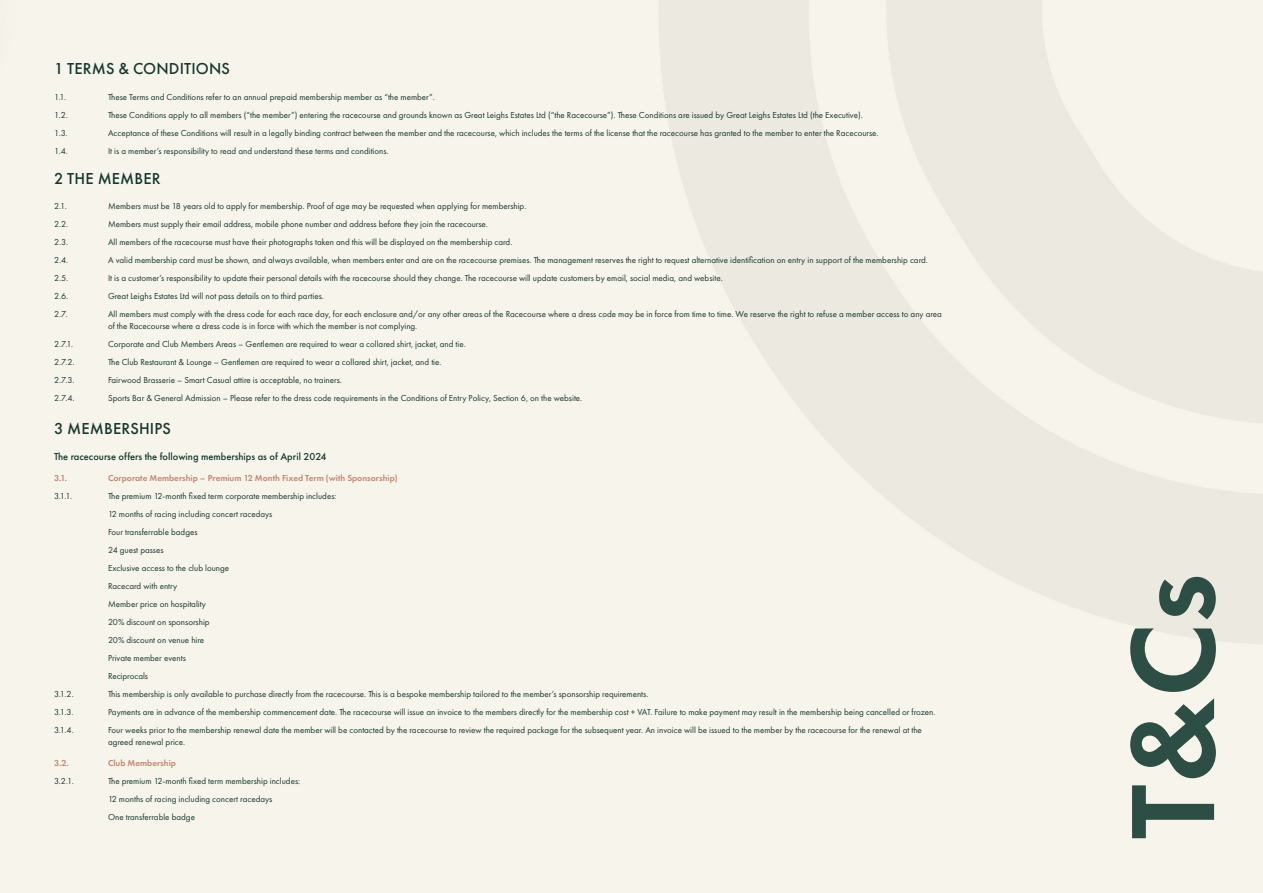
<style>
.page{position:relative;width:1263px;height:893px;background:#fff}
.page>*{position:absolute;margin:0;border:0;box-sizing:border-box;transform-origin:0 0}
.t1{font:600 123px "Futura PT";color:#2c4e44}
.t2{font:500 16.5px "Futura PT";letter-spacing:.01em;color:#173930}
.t3{font:500 10.5px "Futura PT";color:#173930}
.t4{font:9px/12px "Futura PT";color:#173930}
.t5{font:600 9px "Futura PT";color:#c48971}
</style>
<div class="page">
<p class="t2" style="left:54px;top:59px;width:178px">1 TERMS &amp; CONDITIONS</p>
<p class="t4" style="left:54px;top:90px;width:14px">1.1.</p>
<p class="t4" style="left:108px;top:90px;width:328px">These Terms and Conditions refer to an annual prepaid membership member as “the member”.</p>
<p class="t4" style="left:54px;top:108px;width:15px">1.2.</p>
<p class="t4" style="left:108px;top:108px;width:756px">These Conditions apply to all members (“the member”) entering the racecourse and grounds known as Great Leighs Estates Ltd (“the Racecourse”). These Conditions are issued by Great Leighs Estates Ltd (the Executive).</p>
<p class="t4" style="left:54px;top:126px;width:15px">1.3.</p>
<p class="t4" style="left:108px;top:126px;width:772px">Acceptance of these Conditions will result in a legally binding contract between the member and the racecourse, which includes the terms of the license that the racecourse has granted to the member to enter the Racecourse.</p>
<p class="t4" style="left:54px;top:144px;width:15px">1.4.</p>
<p class="t4" style="left:108px;top:144px;width:282px">It is a member’s responsibility to read and understand these terms and conditions.</p>
<p class="t2" style="left:54px;top:168px;width:108px">2 THE MEMBER</p>
<p class="t4" style="left:54px;top:200px;width:14px">2.1.</p>
<p class="t4" style="left:108px;top:200px;width:420px">Members must be 18 years old to apply for membership. Proof of age may be requested when applying for membership.</p>
<p class="t4" style="left:54px;top:218px;width:16px">2.2.</p>
<p class="t4" style="left:108px;top:218px;width:381px">Members must supply their email address, mobile phone number and address before they join the racecourse.</p>
<p class="t4" style="left:54px;top:236px;width:16px">2.3.</p>
<p class="t4" style="left:108px;top:236px;width:406px">All members of the racecourse must have their photographs taken and this will be displayed on the membership card.</p>
<p class="t4" style="left:54px;top:254px;width:16px">2.4.</p>
<p class="t4" style="left:108px;top:254px;width:821px">A valid membership card must be shown, and always available, when members enter and are on the racecourse premises. The management reserves the right to request alternative identification on entry in support of the membership card.</p>
<p class="t4" style="left:54px;top:272px;width:16px">2.5.</p>
<p class="t4" style="left:108px;top:272px;width:616px">It is a customer’s responsibility to update their personal details with the racecourse should they change. The racecourse will update customers by email, social media, and website.</p>
<p class="t4" style="left:54px;top:290px;width:16px">2.6.</p>
<p class="t4" style="left:108px;top:290px;width:217px">Great Leighs Estates Ltd will not pass details on to third parties.</p>
<p class="t4" style="left:54px;top:308px;width:15px">2.7.</p>
<p class="t4" style="left:108px;top:308px;width:835px">All members must comply with the dress code for each race day, for each enclosure and/or any other areas of the Racecourse where a dress code may be in force from time to time. We reserve the right to refuse a member access to any area of the Racecourse where a dress code is in force with which the member is not complying.</p>
<p class="t4" style="left:54px;top:338px;width:21px">2.7.1.</p>
<p class="t4" style="left:108px;top:338px;width:359px">Corporate and Club Members Areas – Gentlemen are required to wear a collared shirt, jacket, and tie.</p>
<p class="t4" style="left:54px;top:356px;width:22px">2.7.2.</p>
<p class="t4" style="left:108px;top:356px;width:335px">The Club Restaurant &amp; Lounge – Gentlemen are required to wear a collared shirt, jacket, and tie.</p>
<p class="t4" style="left:54px;top:374px;width:22px">2.7.3.</p>
<p class="t4" style="left:108px;top:374px;width:235px">Fairwood Brasserie – Smart Casual attire is acceptable, no trainers.</p>
<p class="t4" style="left:54px;top:392px;width:22px">2.7.4.</p>
<p class="t4" style="left:108px;top:392px;width:476px">Sports Bar &amp; General Admission – Please refer to the dress code requirements in the Conditions of Entry Policy, Section 6, on the website.</p>
<p class="t2" style="left:54px;top:419px;width:119px">3 MEMBERSHIPS</p>
<p class="t3" style="left:54px;top:450px;width:274px">The racecourse offers the following memberships as of April 2024</p>
<p class="t5" style="left:54px;top:472px;width:15px">3.1.</p>
<p class="t5" style="left:108px;top:472px;width:291px">Corporate Membership – Premium 12 Month Fixed Term (with Sponsorship)</p>
<p class="t4" style="left:54px;top:489px;width:20px">3.1.1.</p>
<p class="t4" style="left:108px;top:489px;width:230px">The premium 12-month fixed term corporate membership includes:</p>
<p class="t4" style="left:108px;top:507px;width:166px">12 months of racing including concert racedays</p>
<p class="t4" style="left:108px;top:525px;width:91px">Four transferrable badges</p>
<p class="t4" style="left:108px;top:543px;width:57px">24 guest passes</p>
<p class="t4" style="left:108px;top:561px;width:123px">Exclusive access to the club lounge</p>
<p class="t4" style="left:108px;top:579px;width:71px">Racecard with entry</p>
<p class="t4" style="left:108px;top:597px;width:100px">Member price on hospitality</p>
<p class="t4" style="left:108px;top:615px;width:103px">20% discount on sponsorship</p>
<p class="t4" style="left:108px;top:633px;width:98px">20% discount on venue hire</p>
<p class="t4" style="left:108px;top:651px;width:79px">Private member events</p>
<p class="t4" style="left:108px;top:669px;width:42px">Reciprocals</p>
<p class="t4" style="left:54px;top:687px;width:21px">3.1.2.</p>
<p class="t4" style="left:108px;top:687px;width:542px">This membership is only available to purchase directly from the racecourse. This is a bespoke membership tailored to the member’s sponsorship requirements.</p>
<p class="t4" style="left:54px;top:705px;width:21px">3.1.3.</p>
<p class="t4" style="left:108px;top:705px;width:829px">Payments are in advance of the membership commencement date. The racecourse will issue an invoice to the members directly for the membership cost + VAT. Failure to make payment may result in the membership being cancelled or frozen.</p>
<p class="t4" style="left:54px;top:723px;width:21px">3.1.4.</p>
<p class="t4" style="left:108px;top:723px;width:815px">Four weeks prior to the membership renewal date the member will be contacted by the racecourse to review the required package for the subsequent year. An invoice will be issued to the member by the racecourse for the renewal at the agreed renewal price.</p>
<p class="t5" style="left:54px;top:757px;width:16px">3.2.</p>
<p class="t5" style="left:108px;top:757px;width:69px">Club Membership</p>
<p class="t4" style="left:54px;top:774px;width:21px">3.2.1.</p>
<p class="t4" style="left:108px;top:774px;width:194px">The premium 12-month fixed term membership includes:</p>
<p class="t4" style="left:108px;top:792px;width:166px">12 months of racing including concert racedays</p>
<p class="t4" style="left:108px;top:810px;width:88px">One transferrable badge</p>
<p class="t1" style="left:1096px;top:839px;width:267px;rotate:-90deg">T&amp;Cs</p>
</div>
